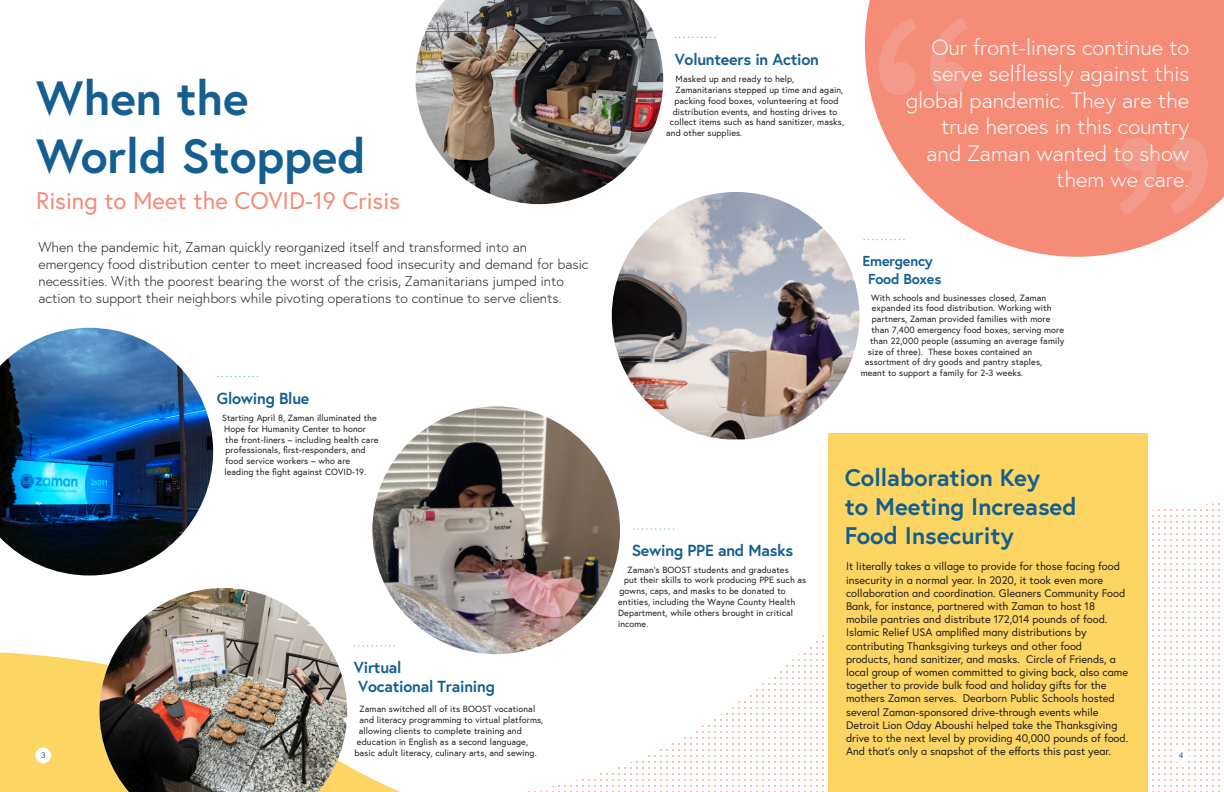
<style>
.page{position:relative;width:1224px;height:792px;background:#fff}
.page>*{position:absolute;margin:0;border:0;box-sizing:border-box;transform-origin:0 0}
.t1{font:700 48px/57.6px "Europa";color:#145e90}
.t2{font:700 24px/28.8px "Europa";color:#145e90}
.t3{font:24px "Europa";color:#f48c78}
.t4{font:300 22px/26.4px "Europa";color:#fff;text-align:right}
.t5{font:700 16px/19.2px "Europa";letter-spacing:-.015em;color:#145e90}
.t6{font:700 14.4px/17.3px "Europa";letter-spacing:-.015em;color:#145e90;text-align:center}
.t7{font:300 14px/16.8px "Europa";color:#231f20}
.t8{font:11px/13.2px "Europa";color:#231f20}
.t9{font:9px/10.8px "Europa";letter-spacing:.01em;color:#231f20}
.t10{font:8px "Europa";color:#145e90}
</style>
<div class="page">
<svg style="left:865px;top:0;width:359px;height:257px;fill:#f48c78"></svg>
<svg style="left:0;top:652px;width:401px;height:140px;fill:#fdd563"></svg>
<img style="left:0;top:328px;width:213px;height:248px">
<svg style="left:218px;top:376px;width:41px;height:1px"></svg>
<img style="left:100px;top:588px;width:247px;height:204px">
<svg style="left:354px;top:645px;width:41px;height:2px"></svg>
<img style="left:416px;top:0;width:247px;height:204px">
<svg style="left:675px;top:37px;width:41px;height:1px"></svg>
<img style="left:612px;top:192px;width:248px;height:247px;border-radius:122px">
<svg style="left:864px;top:239px;width:43px;height:1px"></svg>
<img style="left:372px;top:406px;width:248px;height:248px;border-radius:124px">
<svg style="left:879px;top:18px;width:89px;height:77px;background:#f39380"></svg>
<svg style="left:1119px;top:138px;width:89px;height:77px;background:#f39380"></svg>
<svg style="left:427px;top:502px;width:793px;height:290px"></svg>
<div style="left:828px;top:433px;width:320px;height:359px;background:#fdd563"></div>
<div style="left:35px;top:747px;width:16px;height:16px;background:#fff;border-radius:50%"></div>
<div style="left:1173px;top:747px;width:16px;height:16px;background:#fff;border-radius:50%"></div>
<h1 class="t1" style="left:36px;top:69px;width:331px">When the<br>World Stopped</h1>
<h2 class="t3" style="left:36px;top:185px;width:365px">Rising to Meet the COVID-19 Crisis</h2>
<p class="t7" style="left:38px;top:239px;width:552px">When the pandemic hit, Zaman quickly reorganized itself and transformed into an emergency food distribution center to meet increased food insecurity and demand for basic necessities. With the poorest bearing the worst of the crisis, Zamanitarians jumped into action to support their neighbors while pivoting operations to continue to serve clients.</p>
<h3 class="t5" style="left:675px;top:49px;width:146px">Volunteers in Action</h3>
<p class="t9" style="left:676px;top:73px;width:120px">Masked up and ready to help,</p>
<p class="t9" style="left:675px;top:84px;width:169px">Zamanitarians stepped up time and again,</p>
<p class="t9" style="left:675px;top:95px;width:166px">packing food boxes, volunteering at food</p>
<p class="t9" style="left:673px;top:106px;width:166px">distribution events, and hosting drives to</p>
<p class="t9" style="left:670px;top:117px;width:176px">collect items such as hand sanitizer, masks,</p>
<p class="t9" style="left:666px;top:127px;width:78px">and other supplies.</p>
<h3 class="t4" style="left:906px;top:34px;width:285px">Our front-liners continue to serve selflessly against this global pandemic. They are the true heroes in this country and Zaman wanted to show them we care.</h3>
<h3 class="t6" style="left:863px;top:252px;width:80px">Emergency<br>Food Boxes</h3>
<p class="t9" style="left:871px;top:292px;width:177px">With schools and businesses closed, Zaman</p>
<p class="t9" style="left:872px;top:303px;width:181px">expanded its food distribution. Working with</p>
<p class="t9" style="left:872px;top:313px;width:180px">partners, Zaman provided families with more</p>
<p class="t9" style="left:871px;top:324px;width:194px">than 7,400 emergency food boxes, serving more</p>
<p class="t9" style="left:870px;top:335px;width:196px">than 22,000 people (assuming an average family</p>
<p class="t9" style="left:868px;top:346px;width:166px">size of three). These boxes contained an</p>
<p class="t9" style="left:865px;top:357px;width:179px">assortment of dry goods and pantry staples,</p>
<p class="t9" style="left:861px;top:367px;width:164px">meant to support a family for 2-3 weeks.</p>
<h3 class="t5" style="left:217px;top:388px;width:94px">Glowing Blue</h3>
<p class="t9" style="left:222px;top:412px;width:158px">Starting April 8, Zaman illuminated the Hope for Humanity Center to honor the front-liners – including health care professionals, first-responders, and food service workers – who are<br>leading the fight against COVID-19.</p>
<h2 class="t2" style="left:845px;top:463px;width:233px">Collaboration Key<br>to Meeting Increased<br>Food Insecurity</h2>
<p class="t8" style="left:846px;top:560px;width:284px">It literally takes a village to provide for those facing food insecurity in a normal year. In 2020, it took even more collaboration and coordination. Gleaners Community Food Bank, for instance, partnered with Zaman to host 18 mobile pantries and distribute 172,014 pounds of food.<br>Islamic Relief USA amplified many distributions by contributing Thanksgiving turkeys and other food products, hand sanitizer, and masks. Circle of Friends, a local group of women committed to giving back, also came together to provide bulk food and holiday gifts for the mothers Zaman serves. Dearborn Public Schools hosted several Zaman-sponsored drive-through events while Detroit Lion Oday Aboushi helped take the Thanksgiving drive to the next level by providing 40,000 pounds of food.<br>And that’s only a snapshot of the efforts this past year.</p>
<h3 class="t5" style="left:632px;top:540px;width:163px">Sewing PPE and Masks</h3>
<p class="t9" style="left:628px;top:564px;width:163px">Zaman’s BOOST students and graduates</p>
<p class="t9" style="left:624px;top:575px;width:184px">put their skills to work producing PPE such as</p>
<p class="t9" style="left:620px;top:586px;width:168px">gowns, caps, and masks to be donated to</p>
<p class="t9" style="left:618px;top:596px;width:179px">entities, including the Wayne County Health</p>
<p class="t9" style="left:618px;top:607px;width:177px">Department, while others brought in critical</p>
<p class="t9" style="left:618px;top:618px;width:32px">income.</p>
<h3 class="t5" style="left:354px;top:657px;width:142px">Virtual<br>Vocational Training</h3>
<p class="t9" style="left:360px;top:704px;width:177px">Zaman switched all of its BOOST vocational</p>
<p class="t9" style="left:360px;top:715px;width:185px">and literacy programming to virtual platforms,</p>
<p class="t9" style="left:359px;top:725px;width:165px">allowing clients to complete training and</p>
<p class="t9" style="left:357px;top:736px;width:173px">education in English as a second language,</p>
<p class="t9" style="left:354px;top:747px;width:184px">basic adult literacy, culinary arts, and sewing.</p>
<p class="t10" style="left:41px;top:750px;width:6px">3</p>
<p class="t10" style="left:1179px;top:750px;width:6px">4</p>
</div>
